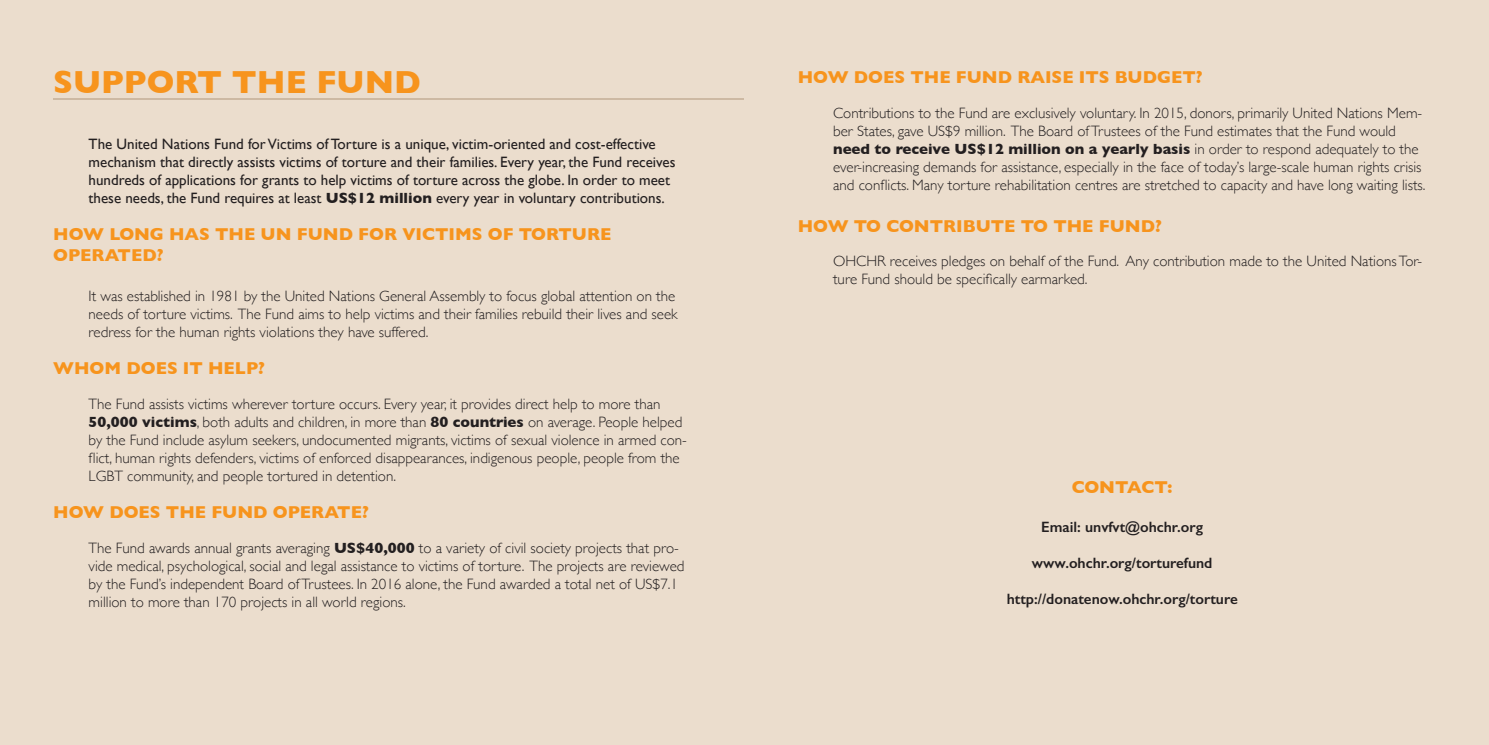
<style>
.page{position:relative;width:1489px;height:745px;background:#fff}
.page>*{position:absolute;margin:0;border:0;box-sizing:border-box;transform-origin:0 0}
.t1{font:700 32.5px "Gill Sans";color:#f7941d}
.t2{font:700 17.5px/21px "Gill Sans";color:#f7941d}
.t3{font:300 15px/18px "Gill Sans";color:#231f20}
.t4{font:15px/18px "Gill Sans";color:#231f20}
.t5{font:600 15px "Gill Sans";color:#231f20}
.s1{font-weight:700}
</style>
<div class="page">
<div style="left:0;top:0;width:744px;height:744px;background:#ebddcd"></div>
<hr style="left:53px;top:98px;width:691px;height:2px;background:#cdb9a3">
<div style="left:744px;top:0;width:744px;height:744px;background:#ebddcd"></div>
<h1 class="t1" style="left:53px;top:56px;width:369px">SUPPORT THE FUND</h1>
<p class="t4" style="left:89px;top:134px;width:588px">The United Nations Fund for Victims of Torture is a unique, victim-oriented and cost-effective mechanism that directly assists victims of torture and their families. Every year, the Fund receives hundreds of applications for grants to help victims of torture across the globe. In order to meet these needs, the Fund requires at least <span class="s1">US$12 million</span> every year in voluntary contributions.</p>
<p class="t2" style="left:53px;top:223px;width:560px">HOW LONG HAS THE UN FUND FOR VICTIMS OF TORTURE<br>OPERATED?</p>
<p class="t3" style="left:89px;top:286px;width:590px">It was established in 1981 by the United Nations General Assembly to focus global attention on the needs of torture victims. The Fund aims to help victims and their families rebuild their lives and seek redress for the human rights violations they have suffered.</p>
<p class="t2" style="left:53px;top:357px;width:213px">WHOM DOES IT HELP?</p>
<p class="t3" style="left:89px;top:394px;width:599px">The Fund assists victims wherever torture occurs. Every year, it provides direct help to more than <span class="s1">50,000 victims</span>, both adults and children, in more than <span class="s1">80 countries</span> on average. People helped by the Fund include asylum seekers, undocumented migrants, victims of sexual violence in armed con&shy;flict, human rights defenders, victims of enforced disappearances, indigenous people, people from the LGBT community, and people tortured in detention.</p>
<p class="t2" style="left:53px;top:501px;width:317px">HOW DOES THE FUND OPERATE?</p>
<p class="t3" style="left:89px;top:538px;width:597px">The Fund awards annual grants averaging <span class="s1">US$40,000</span> to a variety of civil society projects that pro&shy;vide medical, psychological, social and legal assistance to victims of torture. The projects are reviewed by the Fund’s independent Board of Trustees. In 2016 alone, the Fund awarded a total net of US$7.1 million to more than 170 projects in all world regions.</p>
<p class="t2" style="left:797px;top:66px;width:406px">HOW DOES THE FUND RAISE ITS BUDGET?</p>
<p class="t3" style="left:833px;top:103px;width:594px">Contributions to the Fund are exclusively voluntary. In 2015, donors, primarily United Nations Mem&shy;ber States, gave US$9 million. The Board of Trustees of the Fund estimates that the Fund would <span class="s1">need to receive US$12 million on a yearly basis</span> in order to respond adequately to the ever-increasing demands for assistance, especially in the face of today’s large-scale human rights crisis and conflicts. Many torture rehabilitation centres are stretched to capacity and have long waiting lists.</p>
<p class="t2" style="left:797px;top:215px;width:365px">HOW TO CONTRIBUTE TO THE FUND?</p>
<p class="t3" style="left:833px;top:251px;width:590px">OHCHR receives pledges on behalf of the Fund. Any contribution made to the United Nations Tor&shy;ture Fund should be specifically earmarked.</p>
<p class="t2" style="left:1071px;top:475px;width:102px">CONTACT:</p>
<p class="t5" style="left:1041px;top:517px;width:163px">Email: unvfvt@ohchr.org</p>
<p class="t5" style="left:1031px;top:553px;width:182px">www.ohchr.org/torturefund</p>
<p class="t5" style="left:1006px;top:589px;width:232px">http://donatenow.ohchr.org/torture</p>
</div>
